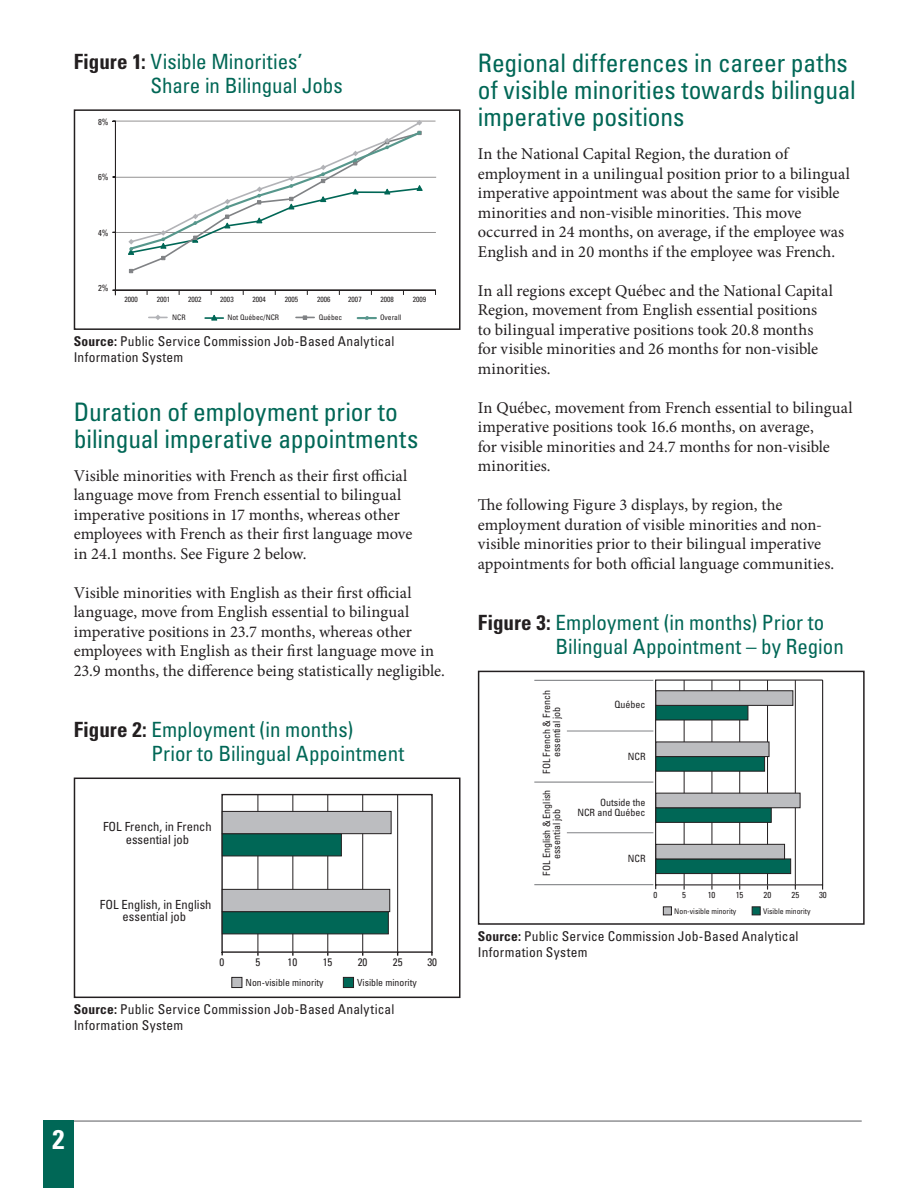
<style>
.page{position:relative;width:918px;height:1188px;background:#fff}
.page>*{position:absolute;margin:0;border:0;box-sizing:border-box;transform-origin:0 0}
.t1{font:700 condensed 27px "Univers LT Std";color:#fff}
.Sub-title{font:condensed 25.5px/27px "Univers LT Std";letter-spacing:-.005em;color:#006756}
.Table_Graphic_Title{font:condensed 21px/24px "Univers LT Std";color:#006756}
.Body_text{font:16.5px/19.5px "Minion Pro";letter-spacing:-.005em;color:#231f20}
.Note_Source{font:condensed 13.5px/16.2px "Univers LT Std";letter-spacing:.015em;color:#231f20}
.t2{font:condensed 12.6px/12.6px "Univers LT Std";color:#231f20;text-align:center}
.t3{font:condensed 10.95px "Univers LT Std";color:#231f20}
.t4{font:condensed 10.05px/10.1px "Univers LT Std";color:#231f20;text-align:center}
.t5{font:condensed 9.75px "Univers LT Std";color:#231f20}
.t6{font:condensed 8.7px "Univers LT Std";color:#231f20}
.t7{font:condensed 8.7px "Univers";color:#231f20}
.t8{font:condensed 7.8px "Univers LT Std";color:#231f20}
.t9{font:condensed 7.5px "Univers";color:#231f20}
.t10{font:condensed 7.5px "Univers LT Std";color:#231f20}
.s1{font-weight:700;color:#231f20}
.s2{font-weight:700}
</style>
<div class="page">
<hr style="left:60px;top:1120px;width:802px;height:2px;background:#6c6d70">
<div style="left:44px;top:1120px;width:30px;height:68px;background:#006756"></div>
<hr style="left:115px;top:232px;width:321px;height:1px;background:#949393">
<hr style="left:116px;top:177px;width:320px;height:1px;background:#949393">
<hr style="left:115px;top:121px;width:321px;height:1px;background:#949393">
<hr style="left:115px;top:121px;width:1px;height:169px;background:#231f20">
<hr style="left:115px;top:290px;width:321px;height:1px;background:#231f20">
<svg style="left:127px;top:120px;width:297px;height:153px"></svg>
<svg style="left:149px;top:315px;width:18px;height:5px"></svg>
<svg style="left:296px;top:316px;width:18px;height:4px"></svg>
<svg style="left:205px;top:314px;width:18px;height:7px"></svg>
<svg style="left:358px;top:316px;width:18px;height:4px"></svg>
<div style="left:74px;top:109px;width:387px;height:221px;border:2px solid #231f20"></div>
<div style="left:231px;top:977px;width:11px;height:11px;background:#bcbdc0;border:1px solid #231f20"></div>
<div style="left:343px;top:977px;width:11px;height:11px;background:#006756;border:1px solid #231f20"></div>
<svg style="left:221px;top:793px;width:212px;height:163px"></svg>
<div style="left:74px;top:778px;width:387px;height:220px;border:2px solid #231f20"></div>
<div style="left:663px;top:907px;width:9px;height:8px;background:#bcbdc0;border:1px solid #231f20"></div>
<div style="left:752px;top:907px;width:8px;height:8px;background:#006756;border:1px solid #231f20"></div>
<svg style="left:655px;top:680px;width:169px;height:210px"></svg>
<hr style="left:534px;top:782px;width:119px;height:1px;background:#808285">
<hr style="left:534px;top:884px;width:119px;height:1px;background:#808285">
<hr style="left:534px;top:680px;width:119px;height:1px;background:#808285">
<hr style="left:567px;top:731px;width:86px;height:1px;background:#808285">
<hr style="left:567px;top:832px;width:86px;height:1px;background:#808285">
<div style="left:478px;top:671px;width:387px;height:254px;border:2px solid #231f20"></div>
<p class="Table_Graphic_Title" style="left:150px;top:49px;width:194px;text-indent:-77px"><span class="s1">Figure 1:</span> Visible Minorities’<br>Share in Bilingual Jobs</p>
<p class="t7" style="left:98px;top:116px;width:12px">8%</p>
<p class="t7" style="left:98px;top:172px;width:12px">6%</p>
<p class="t7" style="left:98px;top:227px;width:12px">4%</p>
<p class="t7" style="left:98px;top:283px;width:12px">2%</p>
<p class="t9" style="left:125px;top:294px;width:15px">2000</p>
<p class="t9" style="left:157px;top:294px;width:15px">2001</p>
<p class="t9" style="left:188px;top:294px;width:15px">2002</p>
<p class="t9" style="left:220px;top:294px;width:15px">2003</p>
<p class="t9" style="left:253px;top:294px;width:15px">2004</p>
<p class="t9" style="left:285px;top:294px;width:15px">2005</p>
<p class="t9" style="left:317px;top:294px;width:15px">2006</p>
<p class="t9" style="left:348px;top:294px;width:15px">2007</p>
<p class="t9" style="left:381px;top:294px;width:15px">2008</p>
<p class="t9" style="left:413px;top:294px;width:15px">2009</p>
<p class="t10" style="left:172px;top:313px;width:15px">NCR</p>
<p class="t10" style="left:227px;top:313px;width:53px">Not Québec/NCR</p>
<p class="t10" style="left:319px;top:313px;width:25px">Québec</p>
<p class="t10" style="left:380px;top:313px;width:23px">Overall</p>
<p class="Note_Source" style="left:74px;top:333px;width:322px"><span class="s2">Source:</span> Public Service Commission Job-Based Analytical<br>Information System</p>
<p class="Sub-title" style="left:74px;top:398px;width:346px">Duration of employment prior to bilingual imperative appointments</p>
<p class="Body_text" style="left:74px;top:466px;width:340px">Visible minorities with French as their first official language move from French essential to bilingual imperative positions in 17 months, whereas other employees with French as their first language move in 24.1 months. See Figure 2 below.</p>
<p class="Body_text" style="left:74px;top:583px;width:373px">Visible minorities with English as their first official language, move from English essential to bilingual imperative positions in 23.7 months, whereas other employees with English as their first language move in 23.9 months, the difference being statistically negligible.</p>
<p class="Table_Graphic_Title" style="left:151px;top:718px;width:254px;text-indent:-78px"><span class="s1">Figure 2:</span> Employment (in months)<br>Prior to Bilingual Appointment</p>
<p class="t2" style="left:103px;top:820px;width:110px">FOL French, in French essential job</p>
<p class="t2" style="left:100px;top:898px;width:113px">FOL English, in English essential job</p>
<p class="t3" style="left:220px;top:955px;width:6px">0</p>
<p class="t3" style="left:255px;top:955px;width:6px">5</p>
<p class="t3" style="left:288px;top:955px;width:11px">10</p>
<p class="t3" style="left:323px;top:955px;width:11px">15</p>
<p class="t3" style="left:358px;top:955px;width:11px">20</p>
<p class="t3" style="left:393px;top:955px;width:11px">25</p>
<p class="t3" style="left:427px;top:955px;width:11px">30</p>
<p class="t5" style="left:246px;top:977px;width:80px">Non-visible minority</p>
<p class="t5" style="left:357px;top:977px;width:61px">Visible minority</p>
<p class="Note_Source" style="left:74px;top:1001px;width:322px"><span class="s2">Source:</span> Public Service Commission Job-Based Analytical<br>Information System</p>
<p class="Sub-title" style="left:478px;top:50px;width:380px">Regional differences in career paths of visible minorities towards bilingual imperative positions</p>
<p class="Body_text" style="left:478px;top:145px;width:374px">In the National Capital Region, the duration of employment in a unilingual position prior to a bilingual imperative appointment was about the same for visible minorities and non-visible minorities. This move occurred in 24 months, on average, if the employee was English and in 20 months if the employee was French.</p>
<p class="Body_text" style="left:478px;top:281px;width:357px">In all regions except Québec and the National Capital Region, movement from English essential positions to bilingual imperative positions took 20.8 months for visible minorities and 26 months for non-visible minorities.</p>
<p class="Body_text" style="left:478px;top:398px;width:376px">In Québec, movement from French essential to bilingual imperative positions took 16.6 months, on average,<br>for visible minorities and 24.7 months for non-visible minorities.</p>
<p class="Body_text" style="left:478px;top:496px;width:358px">The following Figure 3 displays, by region, the employment duration of visible minorities and non&shy;visible minorities prior to their bilingual imperative appointments for both official language communities.</p>
<p class="Table_Graphic_Title" style="left:556px;top:611px;width:290px;text-indent:-78px"><span class="s1">Figure 3:</span> Employment (in months) Prior to<br>Bilingual Appointment – by Region</p>
<p class="t4" style="left:541px;top:774px;width:85px;rotate:-90deg">FOL French &amp; French essential job</p>
<p class="t4" style="left:541px;top:876px;width:87px;rotate:-90deg">FOL English &amp; English essential job</p>
<p class="t4" style="left:615px;top:699px;width:33px">Québec</p>
<p class="t4" style="left:628px;top:751px;width:19px">NCR</p>
<p class="t4" style="left:577px;top:797px;width:70px;text-align:right">Outside the<br>NCR and Québec</p>
<p class="t4" style="left:628px;top:853px;width:19px">NCR</p>
<p class="t6" style="left:654px;top:889px;width:5px">0</p>
<p class="t6" style="left:682px;top:889px;width:5px">5</p>
<p class="t6" style="left:708px;top:889px;width:9px">10</p>
<p class="t6" style="left:736px;top:889px;width:9px">15</p>
<p class="t6" style="left:764px;top:889px;width:9px">20</p>
<p class="t6" style="left:792px;top:889px;width:9px">25</p>
<p class="t6" style="left:819px;top:889px;width:9px">30</p>
<p class="t8" style="left:674px;top:906px;width:64px">Non-visible minority</p>
<p class="t8" style="left:763px;top:906px;width:49px">Visible minority</p>
<p class="Note_Source" style="left:478px;top:928px;width:322px"><span class="s2">Source:</span> Public Service Commission Job-Based Analytical<br>Information System</p>
<p class="t1" style="left:53px;top:1123px;width:13px">2</p>
</div>
